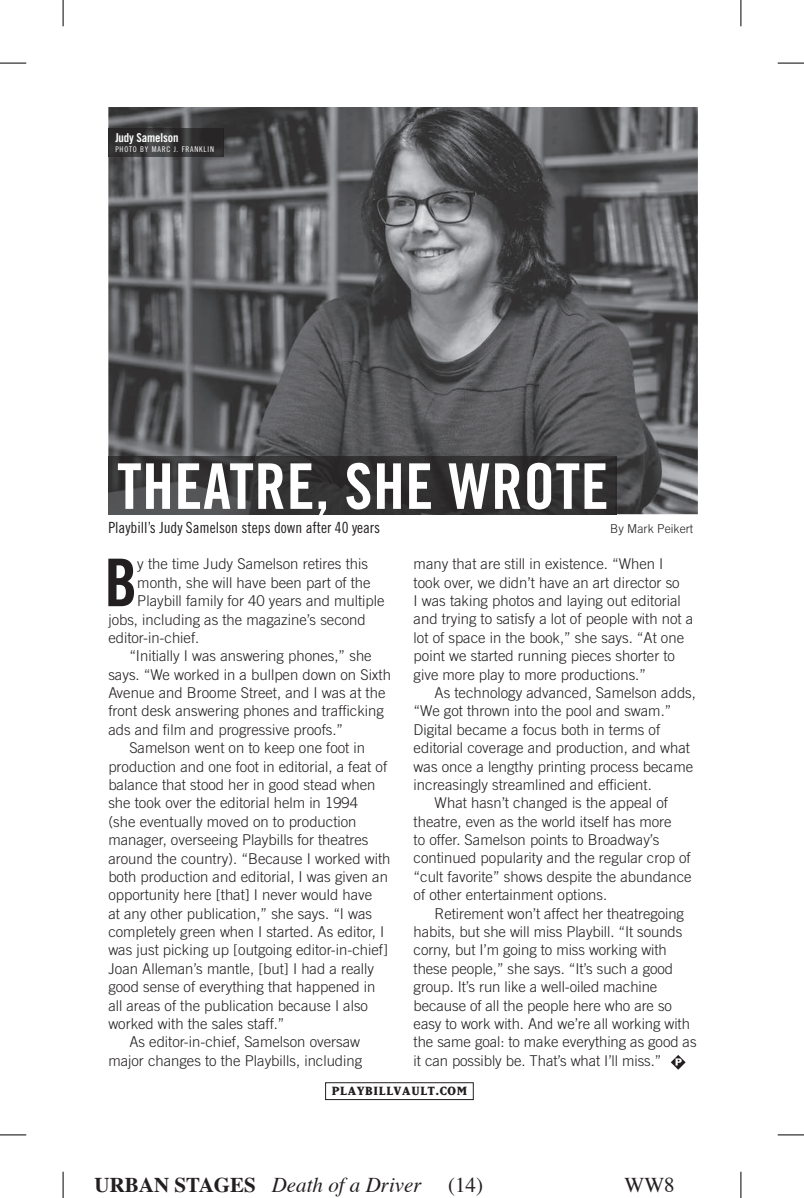
<style>
.page{position:relative;width:804px;height:1198px;background:#fff}
.page>*{position:absolute;margin:0;border:0;box-sizing:border-box;transform-origin:0 0}
.t1{font:65.8px "Trade Gothic Bold Cond Twenty";color:#231f20}
.t2{font:63px "Trade Gothic Bold Cond Twenty";letter-spacing:.01em;color:#fff}
.t3{font:italic 21px "Times";color:#231f20}
.t4{font:21px "Times";color:#231f20}
.t5{font:15.4px "Trade Gothic Cond Eighteen";color:#231f20}
.t6{font:300 14.88px/18.4px "Trade Gothic";color:#231f20}
.t7{font:800 14px "Matrix";color:#231f20}
.t8{font:300 12.25px "Trade Gothic";color:#231f20}
.t9{font:12.25px "Trade Gothic Bold Cond Twenty";letter-spacing:-.01em;color:#fff}
.t10{font:7.88px "Trade Gothic Cond Eighteen";letter-spacing:.1em;color:#fff}
.s1{font-weight:700;font-style:normal}
.s2{font-style:normal}
</style>
<div class="page">
<div style="left:325px;top:1082px;width:148px;height:17px;border:1px solid #231f20"></div>
<img style="left:108px;top:107px;width:589px;height:407px">
<svg style="left:670px;top:1055px;width:15px;height:14px"></svg>
<img style="left:108px;top:456px;width:508px;height:58px">
<img style="left:108px;top:128px;width:116px;height:28px">
<svg style="left:0;top:63px;width:26px;height:1px"></svg>
<svg style="left:777px;top:63px;width:26px;height:1px"></svg>
<svg style="left:0;top:1134px;width:26px;height:1px"></svg>
<svg style="left:777px;top:1134px;width:26px;height:2px"></svg>
<svg style="left:63px;top:0;width:1px;height:26px"></svg>
<svg style="left:63px;top:1171px;width:1px;height:26px"></svg>
<svg style="left:740px;top:0;width:1px;height:26px"></svg>
<svg style="left:740px;top:1171px;width:2px;height:27px"></svg>
<p class="t9" style="left:115px;top:130px;width:65px">Judy Samelson</p>
<p class="t10" style="left:115px;top:144px;width:100px">PHOTO BY MARC J. FRANKLIN</p>
<h2 class="t2" style="left:117px;top:448px;width:493px">THEATRE, SHE WROTE</h2>
<p class="t5" style="left:108px;top:518px;width:273px">Playbill’s Judy Samelson steps down after 40 years</p>
<p class="t8" style="left:610px;top:521px;width:85px">By Mark Peikert</p>
<p class="t6" style="left:413px;top:554px;width:281px">many that are still in existence. “When I took over, we didn’t have an art director so<br>I was taking photos and laying out editorial and trying to satisfy a lot of people with not a lot of space in the book,” she says. “At one point we started running pieces shorter to give more play to more productions.”</p>
<p class="t6" style="left:434px;top:683px;width:263px">As technology advanced, Samelson adds,</p>
<p class="t6" style="left:413px;top:701px;width:259px">“We got thrown into the pool and swam.”</p>
<p class="t6" style="left:413px;top:720px;width:248px">Digital became a focus both in terms of</p>
<p class="t6" style="left:413px;top:738px;width:278px">editorial coverage and production, and what</p>
<p class="t6" style="left:413px;top:756px;width:281px">was once a lengthy printing process became</p>
<p class="t6" style="left:413px;top:775px;width:240px">increasingly streamlined and efficient.</p>
<p class="t6" style="left:434px;top:793px;width:235px">What hasn’t changed is the appeal of</p>
<p class="t6" style="left:413px;top:811px;width:259px">theatre, even as the world itself has more</p>
<p class="t6" style="left:413px;top:830px;width:247px">to offer. Samelson points to Broadway’s</p>
<p class="t6" style="left:413px;top:848px;width:278px">continued popularity and the regular crop of</p>
<p class="t6" style="left:413px;top:866px;width:279px">“cult favorite” shows despite the abundance</p>
<p class="t6" style="left:413px;top:885px;width:195px">of other entertainment options.</p>
<p class="t6" style="left:434px;top:903px;width:251px">Retirement won’t affect her theatregoing</p>
<p class="t6" style="left:413px;top:922px;width:270px">habits, but she will miss Playbill. “It sounds</p>
<p class="t6" style="left:413px;top:940px;width:254px">corny, but I’m going to miss working with</p>
<p class="t6" style="left:413px;top:958px;width:261px">these people,” she says. “It’s such a good</p>
<p class="t6" style="left:413px;top:977px;width:245px">group. It’s run like a well-oiled machine</p>
<p class="t6" style="left:413px;top:995px;width:260px">because of all the people here who are so</p>
<p class="t6" style="left:413px;top:1013px;width:278px">easy to work with. And we’re all working with</p>
<p class="t6" style="left:413px;top:1032px;width:284px">the same goal: to make everything as good as</p>
<p class="t6" style="left:413px;top:1050px;width:249px">it can possibly be. That’s what I’ll miss.”</p>
<h1 class="t1" style="left:104px;top:542px;width:34px">B</h1>
<p class="t6" style="left:137px;top:554px;width:232px">y the time Judy Samelson retires this</p>
<p class="t6" style="left:137px;top:573px;width:235px">month, she will have been part of the</p>
<p class="t6" style="left:137px;top:591px;width:249px">Playbill family for 40 years and multiple</p>
<p class="t6" style="left:108px;top:609px;width:259px">jobs, including as the magazine’s second</p>
<p class="t6" style="left:108px;top:628px;width:92px">editor-in-chief.</p>
<p class="t6" style="left:129px;top:646px;width:244px">“Initially I was answering phones,” she</p>
<p class="t6" style="left:108px;top:665px;width:284px">says. “We worked in a bullpen down on Sixth</p>
<p class="t6" style="left:108px;top:683px;width:278px">Avenue and Broome Street, and I was at the</p>
<p class="t6" style="left:108px;top:701px;width:277px">front desk answering phones and trafficking</p>
<p class="t6" style="left:108px;top:720px;width:236px">ads and film and progressive proofs.”</p>
<p class="t6" style="left:129px;top:738px;width:237px">Samelson went on to keep one foot in</p>
<p class="t6" style="left:108px;top:756px;width:280px">production and one foot in editorial, a feat of</p>
<p class="t6" style="left:108px;top:775px;width:269px">balance that stood her in good stead when</p>
<p class="t6" style="left:108px;top:793px;width:251px">she took over the editorial helm in 1994</p>
<p class="t6" style="left:108px;top:811px;width:249px">(she eventually moved on to production</p>
<p class="t6" style="left:108px;top:830px;width:262px">manager, overseeing Playbills for theatres</p>
<p class="t6" style="left:108px;top:848px;width:283px">around the country). “Because I worked with</p>
<p class="t6" style="left:108px;top:867px;width:281px">both production and editorial, I was given an</p>
<p class="t6" style="left:108px;top:885px;width:265px">opportunity here [that] I never would have</p>
<p class="t6" style="left:108px;top:903px;width:265px">at any other publication,” she says. “I was</p>
<p class="t6" style="left:108px;top:922px;width:277px">completely green when I started. As editor, I</p>
<p class="t6" style="left:108px;top:940px;width:281px">was just picking up [outgoing editor-in-chief]</p>
<p class="t6" style="left:108px;top:958px;width:267px">Joan Alleman’s mantle, [but] I had a really</p>
<p class="t6" style="left:108px;top:977px;width:268px">good sense of everything that happened in</p>
<p class="t6" style="left:108px;top:995px;width:261px">all areas of the publication because I also</p>
<p class="t6" style="left:108px;top:1014px;width:178px">worked with the sales staff.”</p>
<p class="t6" style="left:129px;top:1032px;width:232px">As editor-in-chief, Samelson oversaw</p>
<p class="t6" style="left:108px;top:1050px;width:255px">major changes to the Playbills, including</p>
<p class="t7" style="left:332px;top:1037px;width:137px">PLAYBILLVAULT.COM</p>
<p class="t7" style="left:332px;top:1083px;width:137px">PLAYBILLVAULT.COM</p>
<h3 class="t3" style="left:95px;top:1165px;width:390px"><span class="s1">URBAN STAGES</span> Death of a Driver <span class="s2">(14)</span></h3>
<h3 class="t4" style="left:624px;top:1165px;width:52px">WW8</h3>
</div>
